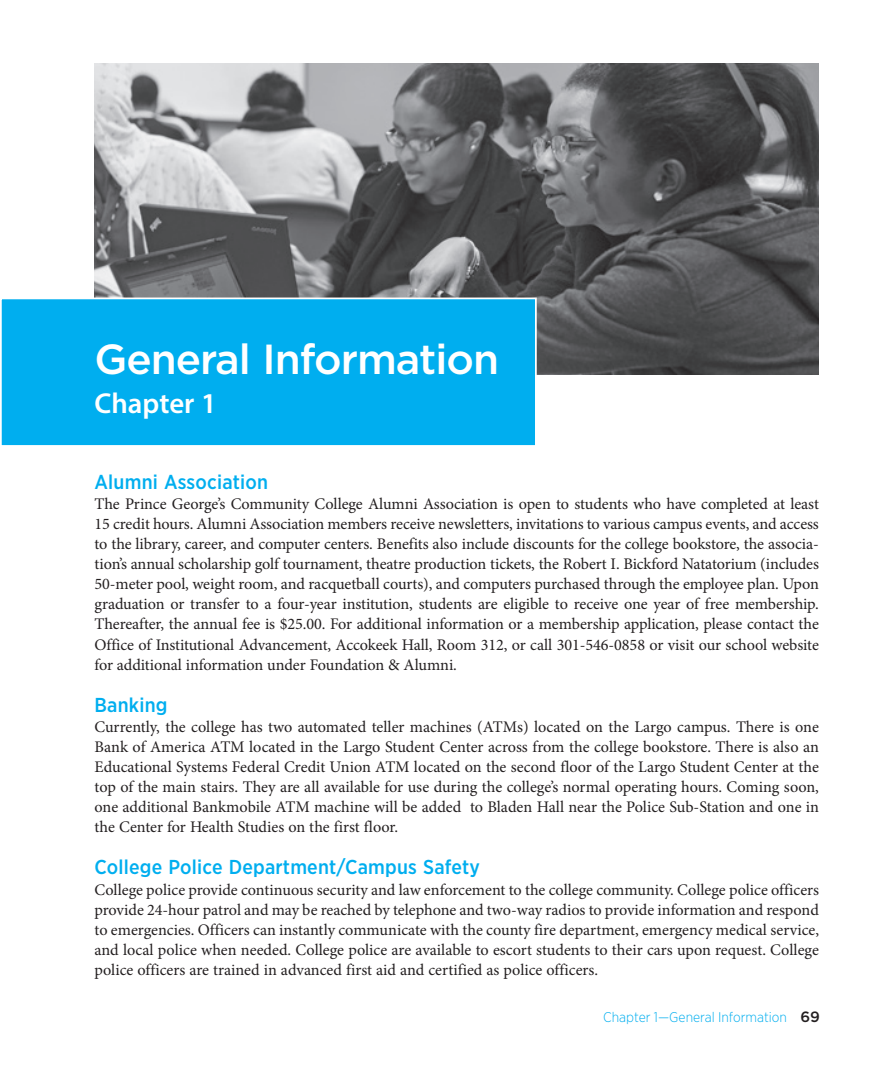
<style>
.page{position:relative;width:882px;height:1071px;background:#fff}
.page>*{position:absolute;margin:0;border:0;box-sizing:border-box;transform-origin:0 0}
.t1{font:500 42px "Gotham";letter-spacing:-.025em;color:#fff}
.t2{font:600 28.88px "Myriad Pro";color:#fff}
.t3{font:500 20.12px "Gotham Narrow";letter-spacing:.01em;color:#00aeef}
.t4{font:16.1px/20.1px "Minion Pro";letter-spacing:-.005em;color:#231f20;text-align:justify}
.t5{font:300 14px "Gotham Narrow";color:#00aeef}
.s1{font-family:"Gotham";font-weight:500;font-size:14.88px;color:#231f20}
</style>
<div class="page">
<img style="left:94px;top:63px;width:725px;height:311px">
<div style="left:1px;top:298px;width:535px;height:148px;background:#00aeef"></div>
<div style="left:0;top:298px;width:537px;height:149px;border:2px solid #fff"></div>
<h1 class="t1" style="left:94px;top:332px;width:406px">General Information</h1>
<h2 class="t2" style="left:94px;top:385px;width:124px">Chapter 1</h2>
<p class="t3" style="left:94px;top:469px;width:175px">Alumni Association</p>
<p class="t4" style="left:94px;top:494px;width:726px">The Prince George’s Community College Alumni Association is open to students who have completed at least 15 credit hours. Alumni Association members receive newsletters, invitations to various campus events, and access to the library, career, and computer centers. Benefits also include discounts for the college bookstore, the associa&shy;tion’s annual scholarship golf tournament, theatre production tickets, the Robert I. Bickford Natatorium (includes 50-meter pool, weight room, and racquetball courts), and computers purchased through the employee plan. Upon graduation or transfer to a four-year institution, students are eligible to receive one year of free membership.<br>Thereafter, the annual fee is $25.00. For additional information or a membership application, please contact the Office of Institutional Advancement, Accokeek Hall, Room 312, or call 301-546-0858 or visit our school website for additional information under Foundation &amp; Alumni.</p>
<p class="t3" style="left:94px;top:692px;width:74px">Banking</p>
<p class="t4" style="left:94px;top:717px;width:726px">Currently, the college has two automated teller machines (ATMs) located on the Largo campus. There is one Bank of America ATM located in the Largo Student Center across from the college bookstore. There is also an Educational Systems Federal Credit Union ATM located on the second floor of the Largo Student Center at the top of the main stairs. They are all available for use during the college’s normal operating hours. Coming soon, one additional Bankmobile ATM machine will be added to Bladen Hall near the Police Sub-Station and one in the Center for Health Studies on the first floor.</p>
<p class="t3" style="left:94px;top:855px;width:387px">College Police Department/Campus Safety</p>
<p class="t4" style="left:94px;top:879px;width:726px">College police provide continuous security and law enforcement to the college community. College police officers provide 24-hour patrol and may be reached by telephone and two-way radios to provide information and respond to emergencies. Officers can instantly communicate with the county fire department, emergency medical service, and local police when needed. College police are available to escort students to their cars upon request. College police officers are trained in advanced first aid and certified as police officers.</p>
<p class="t5" style="left:603px;top:1008px;width:218px">Chapter 1—General Information <span class="s1">69</span></p>
</div>
